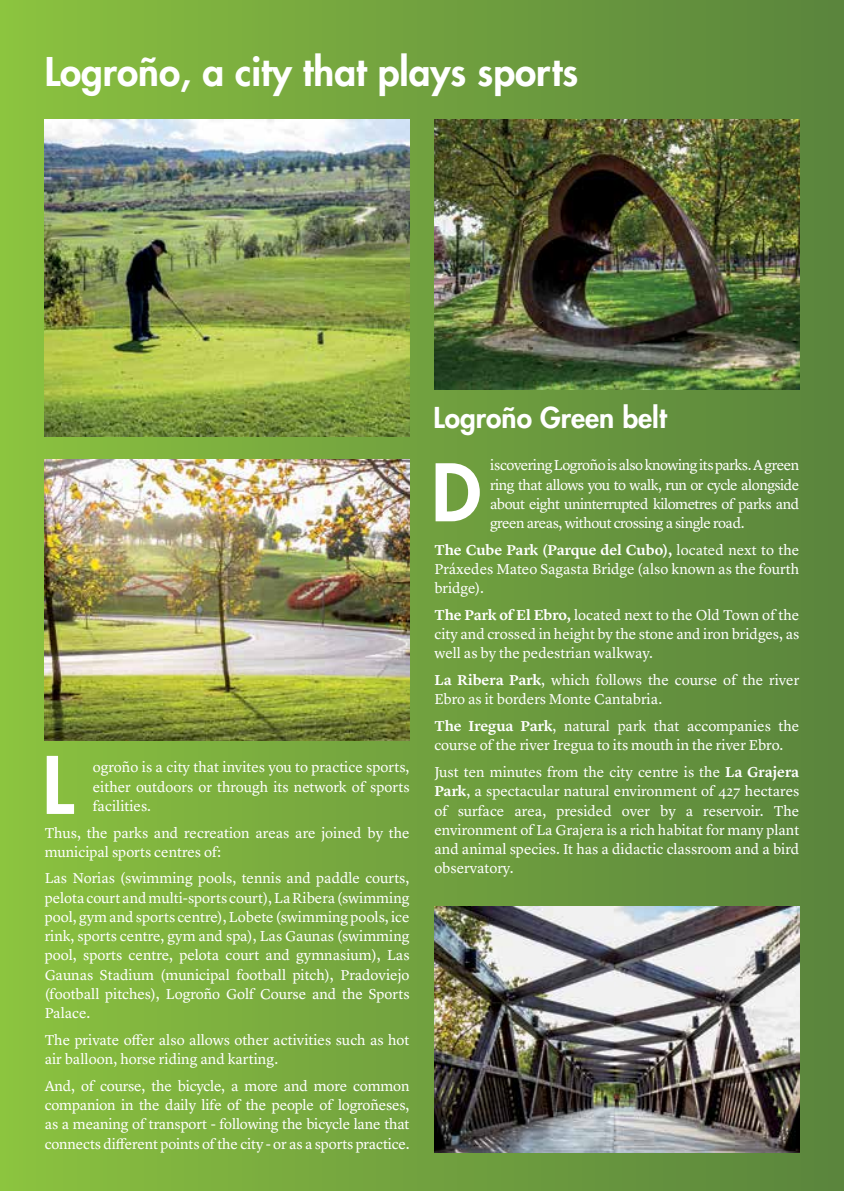
<style>
.page{position:relative;width:844px;height:1191px;background:#fff}
.page>*{position:absolute;margin:0;border:0;box-sizing:border-box;transform-origin:0 0}
.t1{font:800 77px "Futura Std";color:#fff}
.t2{font:800 38.5px "Futura Std";color:#fff}
.t3{font:800 28px "Futura Std";color:#fff}
.t4{font:14.88px/19.2px "Lyon Text";color:#fff;text-align:justify}
.s1{font-weight:600}
</style>
<div class="page">
<div style="left:0;top:0;width:843px;height:1191px;background:linear-gradient(to right,#8bc140,#59843d)"></div>
<img style="left:45px;top:119px;width:364px;height:318px">
<img style="left:434px;top:119px;width:365px;height:270px">
<img style="left:45px;top:459px;width:364px;height:282px">
<img style="left:434px;top:906px;width:365px;height:246px">
<h2 class="t2" style="left:45px;top:48px;width:535px">Logroño, a city that plays sports</h2>
<h1 class="t1" style="left:43px;top:736px;width:32px">L</h1>
<p class="t4" style="left:93px;top:756px;width:318px">ogroño is a city that invites you to practice sports, either outdoors or through its network of sports facilities.</p>
<p class="t4" style="left:45px;top:821px;width:366px">Thus, the parks and recreation areas are joined by the municipal sports centres of:</p>
<p class="t4" style="left:45px;top:867px;width:366px">Las Norias (swimming pools, tennis and paddle courts, pelota court and multi-sports court), La Ribera (swimming pool, gym and sports centre), Lobete (swimming pools, ice rink, sports centre, gym and spa), Las Gaunas (swimming pool, sports centre, pelota court and gymnasium), Las Gaunas Stadium (municipal football pitch), Pradoviejo (football pitches), Logroño Golf Course and the Sports Palace.</p>
<p class="t4" style="left:45px;top:1029px;width:366px">The private offer also allows other activities such as hot air balloon, horse riding and karting.</p>
<p class="t4" style="left:45px;top:1075px;width:366px">And, of course, the bicycle, a more and more common companion in the daily life of the people of logroñeses, as a meaning of transport - following the bicycle lane that connects different points of the city - or as a sports practice.</p>
<h3 class="t3" style="left:433px;top:400px;width:234px">Logroño Green belt</h3>
<p class="t4" style="left:490px;top:454px;width:311px">iscovering Logroño is also knowing its parks. A green ring that allows you to walk, run or cycle alongside about eight uninterrupted kilometres of parks and green areas, without crossing a single road.</p>
<p class="t4" style="left:434px;top:539px;width:366px"><span class="s1">The Cube Park (Parque del Cubo),</span> located next to the Práxedes Mateo Sagasta Bridge (also known as the fourth bridge).</p>
<p class="t4" style="left:434px;top:604px;width:366px"><span class="s1">The Park of El Ebro,</span> located next to the Old Town of the city and crossed in height by the stone and iron bridges, as well as by the pedestrian walkway.</p>
<p class="t4" style="left:434px;top:669px;width:366px"><span class="s1">La Ribera Park</span>, which follows the course of the river<br>Ebro as it borders Monte Cantabria.</p>
<p class="t4" style="left:434px;top:715px;width:366px"><span class="s1">The Iregua Park</span>, natural park that accompanies the course of the river Iregua to its mouth in the river Ebro.</p>
<p class="t4" style="left:434px;top:761px;width:366px">Just ten minutes from the city centre is the <span class="s1">La Grajera Park</span>, a spectacular natural environment of 427 hectares of surface area, presided over by a reservoir. The environment of La Grajera is a rich habitat for many plant and animal species. It has a didactic classroom and a bird observatory.</p>
<h1 class="t1" style="left:431px;top:444px;width:51px">D</h1>
</div>
